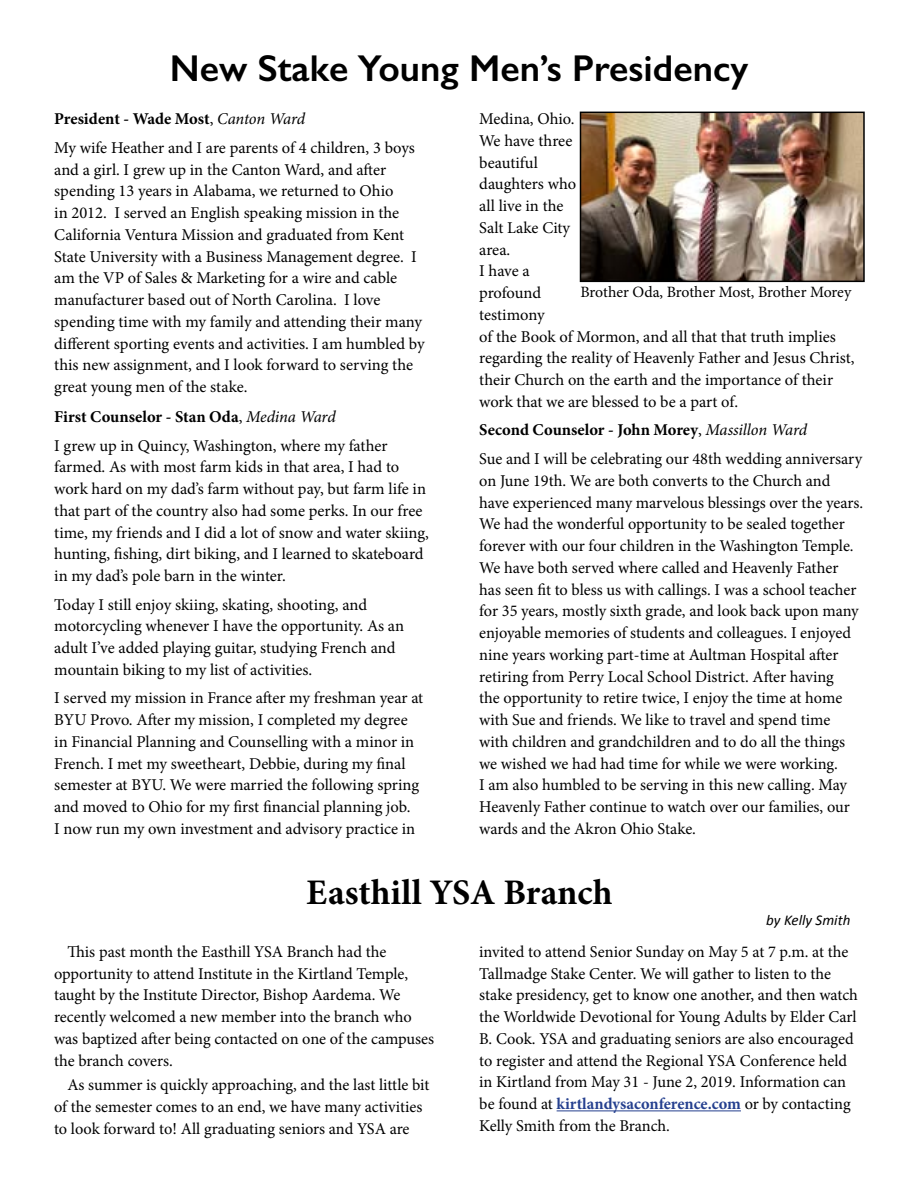
<style>
.page{position:relative;width:918px;height:1188px;background:#fff}
.page>*{position:absolute;margin:0;border:0;box-sizing:border-box;transform-origin:0 0}
.t1{font:600 37.5px "Gill Sans";color:#000}
.t2{font:700 36px "Minion Pro";color:#000}
.t3{font:16.5px/21.8px "Minion Pro";letter-spacing:-.005em;color:#000}
.t4{font:15.75px "Minion Pro";letter-spacing:-.005em;color:#000}
.t5{font:italic 15px "Calibri";color:#000}
.s1{font-weight:700}
.s2{font-style:italic}
.s3{font-weight:700;color:#25408f}
</style>
<div class="page">
<img style="left:583px;top:115px;width:279px;height:164px">
<div style="left:580px;top:112px;width:285px;height:170px;border:2px solid #000"></div>
<hr style="left:557px;top:1110px;width:184px;height:1px;background:#25408f">
<h1 class="t1" style="left:170px;top:46px;width:580px">New Stake Young Men’s Presidency</h1>
<p class="t3" style="left:54px;top:105px;width:362px;line-height:28.5px"><span class="s1">President - Wade Most</span>, <span class="s2">Canton Ward<br></span>My wife Heather and I are parents of 4 children, 3 boys</p>
<p class="t3" style="left:54px;top:158px;width:372px">and a girl. I grew up in the Canton Ward, and after spending 13 years in Alabama, we returned to Ohio<br>in 2012. I served an English speaking mission in the California Ventura Mission and graduated from Kent State University with a Business Management degree. I am the VP of Sales &amp; Marketing for a wire and cable manufacturer based out of North Carolina. I love spending time with my family and attending their many different sporting events and activities. I am humbled by this new assignment, and I look forward to serving the great young men of the stake.</p>
<p class="t3" style="left:54px;top:403px;width:335px;line-height:28.5px"><span class="s1">First Counselor - Stan Oda</span>, <span class="s2">Medina Ward<br></span>I grew up in Quincy, Washington, where my father</p>
<p class="t3" style="left:54px;top:456px;width:376px">farmed. As with most farm kids in that area, I had to work hard on my dad’s farm without pay, but farm life in that part of the country also had some perks. In our free time, my friends and I did a lot of snow and water skiing, hunting, fishing, dirt biking, and I learned to skateboard in my dad’s pole barn in the winter.</p>
<p class="t3" style="left:54px;top:594px;width:351px">Today I still enjoy skiing, skating, shooting, and motorcycling whenever I have the opportunity. As an adult I’ve added playing guitar, studying French and mountain biking to my list of activities.</p>
<p class="t3" style="left:54px;top:687px;width:371px">I served my mission in France after my freshman year at BYU Provo. After my mission, I completed my degree in Financial Planning and Counselling with a minor in French. I met my sweetheart, Debbie, during my final semester at BYU. We were married the following spring and moved to Ohio for my first financial planning job.<br>I now run my own investment and advisory practice in</p>
<p class="t3" style="left:479px;top:108px;width:377px">Medina, Ohio.<br>We have three<br>beautiful<br>daughters who<br>all live in the<br>Salt Lake City<br>area.<br>I have a<br>profound<br>testimony<br>of the Book of Mormon, and all that that truth implies regarding the reality of Heavenly Father and Jesus Christ, their Church on the earth and the importance of their work that we are blessed to be a part of.</p>
<p class="t3" style="left:479px;top:416px;width:384px;line-height:28.7px"><span class="s1">Second Counselor - John Morey</span>, <span class="s2">Massillon Ward<br></span>Sue and I will be celebrating our 48th wedding anniversary</p>
<p class="t3" style="left:479px;top:470px;width:385px">on June 19th. We are both converts to the Church and have experienced many marvelous blessings over the years.<br>We had the wonderful opportunity to be sealed together forever with our four children in the Washington Temple.<br>We have both served where called and Heavenly Father has seen fit to bless us with callings. I was a school teacher for 35 years, mostly sixth grade, and look back upon many enjoyable memories of students and colleagues. I enjoyed nine years working part-time at Aultman Hospital after retiring from Perry Local School District. After having<br>the opportunity to retire twice, I enjoy the time at home with Sue and friends. We like to travel and spend time with children and grandchildren and to do all the things we wished we had had time for while we were working.<br>I am also humbled to be serving in this new calling. May Heavenly Father continue to watch over our families, our wards and the Akron Ohio Stake.</p>
<p class="t4" style="left:580px;top:281px;width:272px">Brother Oda, Brother Most, Brother Morey</p>
<h2 class="t2" style="left:306px;top:867px;width:308px">Easthill YSA Branch</h2>
<p class="t5" style="left:766px;top:909px;width:86px">by Kelly Smith</p>
<p class="t3" style="left:54px;top:941px;width:382px;text-indent:13px">This past month the Easthill YSA Branch had the opportunity to attend Institute in the Kirtland Temple, taught by the Institute Director, Bishop Aardema. We recently welcomed a new member into the branch who was baptized after being contacted on one of the campuses the branch covers.</p>
<p class="t3" style="left:54px;top:1074px;width:377px;text-indent:13px">As summer is quickly approaching, and the last little bit of the semester comes to an end, we have many activities to look forward to! All graduating seniors and YSA are</p>
<p class="t3" style="left:479px;top:941px;width:380px">invited to attend Senior Sunday on May 5 at 7 p.m. at the Tallmadge Stake Center. We will gather to listen to the stake presidency, get to know one another, and then watch the Worldwide Devotional for Young Adults by Elder Carl B. Cook. YSA and graduating seniors are also encouraged to register and attend the Regional YSA Conference held in Kirtland from May 31 - June 2, 2019. Information can be found at <span class="s3">kirtlandysaconference.com</span> or by contacting Kelly Smith from the Branch.</p>
</div>
